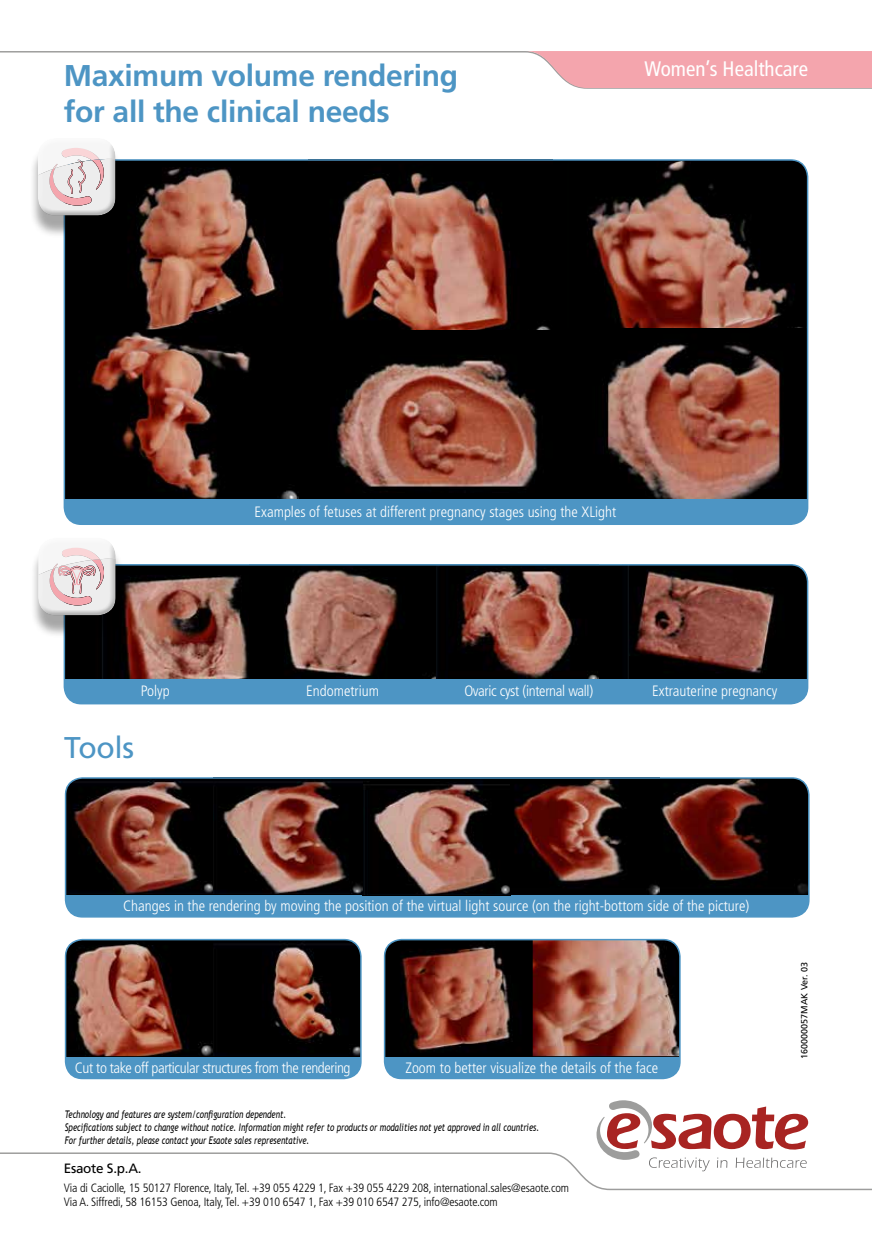
<style>
.page{position:relative;width:872px;height:1242px;background:#fff}
.page>*{position:absolute;margin:0;border:0;box-sizing:border-box;transform-origin:0 0}
.t1{font:700 30px/36px "Frutiger LT Std";letter-spacing:-.01em;color:#4d95c4}
.t2{font:30px "Frutiger LT Std";letter-spacing:-.01em;color:#4d95c4}
.t3{font:condensed 21px "Frutiger LT Std";color:#fff}
.t4{font:300 condensed 15px "Frutiger LT Std";color:#fff}
.t5{font:300 condensed 15px "Frutiger LT Std";letter-spacing:-.025em;color:#fff}
.t6{font:300 condensed 15px "Frutiger LT Std";letter-spacing:-.02em;color:#fff}
.t7{font:13.5px "Frutiger LT Std";letter-spacing:-.02em;color:#000}
.t8{font:300 condensed 12px/14.4px "Frutiger LT Std";letter-spacing:-.01em;color:#000}
.t9{font:italic 10.5px/12.9px "Trebuchet MS";color:#000;scale:.75 1}
.t10{font:9px "Frutiger LT Std";color:#000}
</style>
<div class="page">
<svg style="left:0;top:51px;width:872px;height:38px"></svg>
<div style="left:64px;top:160px;width:743px;height:364px;background:#4d95c4;border-radius:17px"></div>
<img style="left:563px;top:160px;width:244px;height:169px">
<div style="left:64px;top:329px;width:244px;height:170px;background:#000"></div>
<img style="left:90px;top:329px;width:208px;height:170px">
<img style="left:308px;top:329px;width:497px;height:170px">
<img style="left:67px;top:162px;width:241px;height:167px">
<svg style="left:308px;top:162px;width:255px;height:167px;background:#58342b"></svg>
<svg style="left:563px;top:329px;width:242px;height:169px;background:#56342b"></svg>
<div style="left:64px;top:159px;width:744px;height:366px;border:2px solid #4d95c4;border-radius:17px"></div>
<div style="left:66px;top:778px;width:743px;height:139px;background:#4d95c4;border-radius:17px"></div>
<img style="left:66px;top:778px;width:742px;height:117px">
<div style="left:65px;top:777px;width:744px;height:140px;border:2px solid #4d95c4;border-radius:17px"></div>
<div style="left:66px;top:939px;width:295px;height:139px;background:#4d95c4;border-radius:17px"></div>
<img style="left:66px;top:939px;width:293px;height:117px">
<div style="left:65px;top:939px;width:297px;height:140px;border:2px solid #4d95c4;border-radius:17px"></div>
<div style="left:384px;top:939px;width:296px;height:139px;background:#4d95c4;border-radius:17px"></div>
<img style="left:384px;top:939px;width:296px;height:117px">
<div style="left:384px;top:939px;width:296px;height:140px;border:2px solid #4d95c4;border-radius:17px"></div>
<div style="left:64px;top:565px;width:743px;height:138px;background:#4d95c4;border-radius:17px"></div>
<img style="left:67px;top:567px;width:183px;height:112px">
<svg style="left:250px;top:567px;width:186px;height:112px;background:#4c342e"></svg>
<svg style="left:436px;top:567px;width:186px;height:112px;background:#462922"></svg>
<img style="left:622px;top:565px;width:185px;height:114px">
<div style="left:64px;top:564px;width:744px;height:140px;border:2px solid #4d95c4;border-radius:17px"></div>
<div style="left:30px;top:145px;width:94px;height:93px;background:#000;opacity:.35"></div>
<div style="left:37px;top:142px;width:81px;height:76px;background:#000;opacity:.25"></div>
<div style="left:30px;top:544px;width:94px;height:94px;background:#000;opacity:.35"></div>
<div style="left:37px;top:542px;width:81px;height:76px;background:#000;opacity:.25"></div>
<svg style="left:0;top:1100px;width:872px;height:91px"></svg>
<h1 class="t1" style="left:64px;top:58px;width:396px">Maximum volume rendering for all the clinical needs</h1>
<h2 class="t3" style="left:644px;top:57px;width:165px">Women’s Healthcare</h2>
<p class="t4" style="left:254px;top:503px;width:363px">Examples of fetuses at different pregnancy stages using the XLight</p>
<p class="t4" style="left:141px;top:682px;width:30px">Polyp</p>
<p class="t4" style="left:306px;top:682px;width:74px">Endometrium</p>
<p class="t6" style="left:464px;top:682px;width:130px">Ovaric cyst (internal wall)</p>
<p class="t4" style="left:652px;top:682px;width:126px">Extrauterine pregnancy</p>
<h1 class="t2" style="left:64px;top:730px;width:71px">Tools</h1>
<p class="t4" style="left:123px;top:897px;width:627px">Changes in the rendering by moving the position of the virtual light source (on the right-bottom side of the picture)</p>
<p class="t5" style="left:75px;top:1059px;width:277px">Cut to take off particular structures from the rendering</p>
<p class="t4" style="left:405px;top:1059px;width:254px">Zoom to better visualize the details of the face</p>
<p class="t9" style="left:65px;top:1108px;width:634px">Technology and features are system/configuration dependent.<br>Specifications subject to change without notice. Information might refer to products or modalities not yet approved in all countries.<br>For further details, please contact your Esaote sales representative.</p>
<p class="t7" style="left:64px;top:1160px;width:79px">Esaote S.p.A.</p>
<p class="t8" style="left:64px;top:1180px;width:507px">Via di Caciolle, 15 50127 Florence, Italy, Tel. +39 055 4229 1, Fax +39 055 4229 208, international.sales@esaote.com<br>Via A. Siffredi, 58 16153 Genoa, Italy, Tel. +39 010 6547 1, Fax +39 010 6547 275, info@esaote.com</p>
<p class="t10" style="left:799px;top:1058px;width:98px;rotate:-90deg">160000057MAK Ver. 03</p>
</div>
